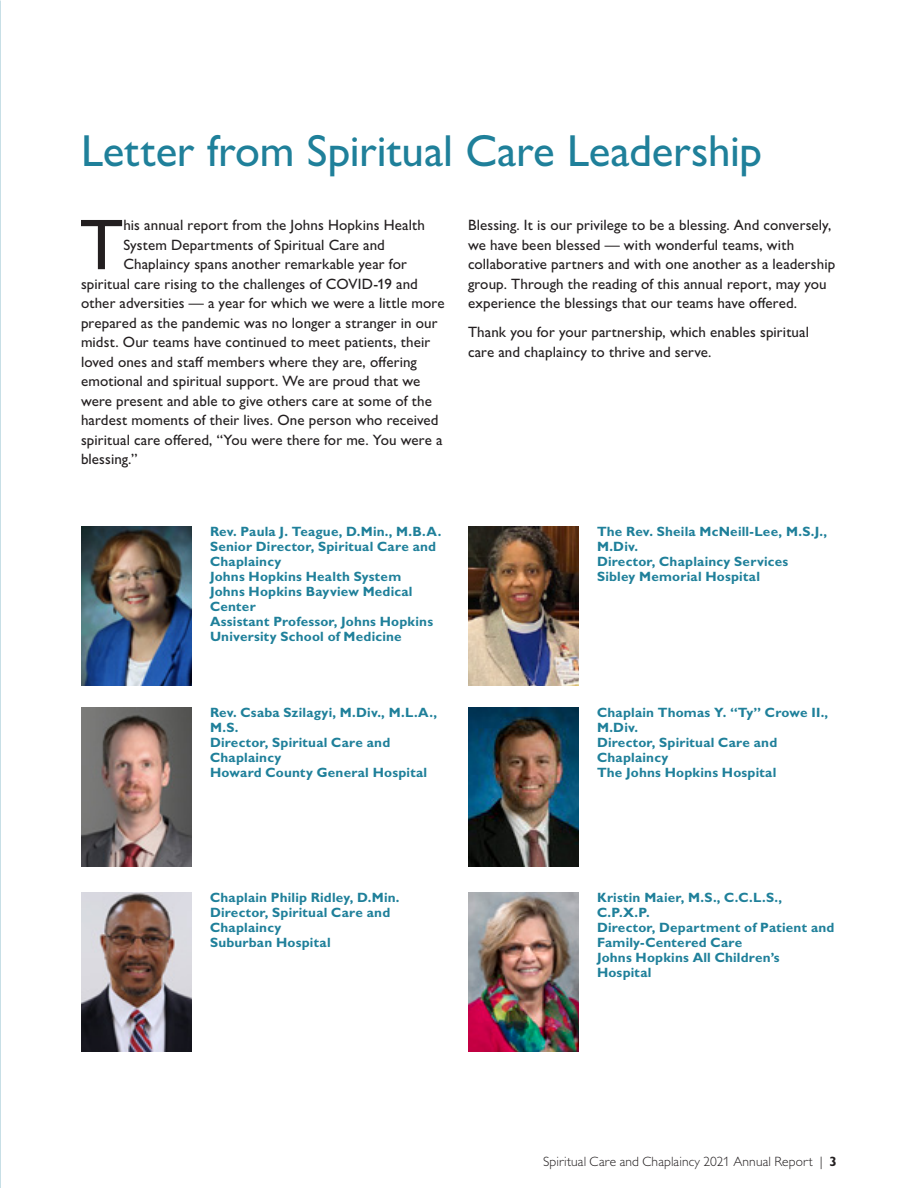
<style>
.page{position:relative;width:918px;height:1188px;background:#fff}
.page>*{position:absolute;margin:0;border:0;box-sizing:border-box;transform-origin:0 0}
.T1{font:500 72.15px "Gill Sans MT Std";color:#231f20}
.t1{font:500 45px "Gill Sans MT Std";letter-spacing:-.005em;color:#1f809a}
.T1-2{font:500 15px/19.5px "Gill Sans MT Std";letter-spacing:.005em;color:#231f20}
.C1{font:700 13.5px/15px "Gill Sans MT Std";letter-spacing:.015em;color:#1f809a}
.t2{font:300 13.5px "Gill Sans MT Std";letter-spacing:.01em;color:#231f20}
.s1{font-weight:700}
</style>
<div class="page">
<img style="left:81px;top:526px;width:111px;height:159px">
<img style="left:81px;top:708px;width:111px;height:158px">
<img style="left:81px;top:892px;width:111px;height:159px">
<img style="left:468px;top:526px;width:111px;height:159px">
<img style="left:468px;top:708px;width:111px;height:158px">
<img style="left:468px;top:892px;width:111px;height:159px">
<h1 class="t1" style="left:81px;top:124px;width:683px">Letter from Spiritual Care Leadership</h1>
<p class="T1" style="left:80px;top:202px;width:45px">T</p>
<p class="T1-2" style="left:123px;top:215px;width:303px">his annual report from the Johns Hopkins Health</p>
<p class="T1-2" style="left:123px;top:235px;width:263px">System Departments of Spiritual Care and</p>
<p class="T1-2" style="left:123px;top:254px;width:285px">Chaplaincy spans another remarkable year for</p>
<p class="T1-2" style="left:81px;top:274px;width:338px">spiritual care rising to the challenges of COVID-19 and</p>
<p class="T1-2" style="left:81px;top:293px;width:365px">other adversities — a year for which we were a little more</p>
<p class="T1-2" style="left:81px;top:313px;width:358px">prepared as the pandemic was no longer a stranger in our</p>
<p class="T1-2" style="left:81px;top:332px;width:351px">midst. Our teams have continued to meet patients, their</p>
<p class="T1-2" style="left:81px;top:352px;width:338px">loved ones and staff members where they are, offering</p>
<p class="T1-2" style="left:81px;top:371px;width:341px">emotional and spiritual support. We are proud that we</p>
<p class="T1-2" style="left:81px;top:391px;width:352px">were present and able to give others care at some of the</p>
<p class="T1-2" style="left:81px;top:410px;width:359px">hardest moments of their lives. One person who received</p>
<p class="T1-2" style="left:81px;top:430px;width:363px">spiritual care offered, “You were there for me. You were a</p>
<p class="T1-2" style="left:81px;top:449px;width:58px">blessing.”</p>
<p class="C1" style="left:210px;top:523px;width:233px">Rev. Paula J. Teague, D.Min., M.B.A.</p>
<p class="C1" style="left:210px;top:538px;width:228px">Senior Director, Spiritual Care and<br>Chaplaincy</p>
<p class="C1" style="left:210px;top:568px;width:204px">Johns Hopkins Health System<br>Johns Hopkins Bayview Medical<br>Center</p>
<p class="C1" style="left:210px;top:613px;width:225px">Assistant Professor, Johns Hopkins</p>
<p class="C1" style="left:210px;top:628px;width:193px">University School of Medicine</p>
<p class="T1-2" style="left:468px;top:215px;width:369px">Blessing. It is our privilege to be a blessing. And conversely, we have been blessed — with wonderful teams, with collaborative partners and with one another as a leadership group. Through the reading of this annual report, may you experience the blessings that our teams have offered.</p>
<p class="T1-2" style="left:468px;top:323px;width:343px">Thank you for your partnership, which enables spiritual care and chaplaincy to thrive and serve.</p>
<p class="C1" style="left:597px;top:523px;width:232px">The Rev. Sheila McNeill-Lee, M.S.J.,<br>M.Div.</p>
<p class="C1" style="left:597px;top:553px;width:193px">Director, Chaplaincy Services</p>
<p class="C1" style="left:597px;top:568px;width:164px">Sibley Memorial Hospital</p>
<p class="C1" style="left:210px;top:705px;width:228px">Rev. Csaba Szilagyi, M.Div., M.L.A.,<br>M.S.</p>
<p class="C1" style="left:210px;top:735px;width:182px">Director, Spiritual Care and<br>Chaplaincy</p>
<p class="C1" style="left:210px;top:765px;width:219px">Howard County General Hospital</p>
<p class="C1" style="left:597px;top:705px;width:233px">Chaplain Thomas Y. “Ty” Crowe II.,<br>M.Div.</p>
<p class="C1" style="left:597px;top:735px;width:182px">Director, Spiritual Care and<br>Chaplaincy</p>
<p class="C1" style="left:597px;top:765px;width:181px">The Johns Hopkins Hospital</p>
<p class="C1" style="left:210px;top:889px;width:191px">Chaplain Philip Ridley, D.Min.</p>
<p class="C1" style="left:210px;top:904px;width:182px">Director, Spiritual Care and<br>Chaplaincy</p>
<p class="C1" style="left:210px;top:934px;width:122px">Suburban Hospital</p>
<p class="C1" style="left:597px;top:889px;width:187px">Kristin Maier, M.S., C.C.L.S.,<br>C.P.X.P.</p>
<p class="C1" style="left:597px;top:919px;width:239px">Director, Department of Patient and<br>Family-Centered Care</p>
<p class="C1" style="left:597px;top:949px;width:184px">Johns Hopkins All Children’s<br>Hospital</p>
<p class="t2" style="left:543px;top:1153px;width:295px">Spiritual Care and Chaplaincy 2021 Annual Report | <span class="s1">3</span></p>
</div>
